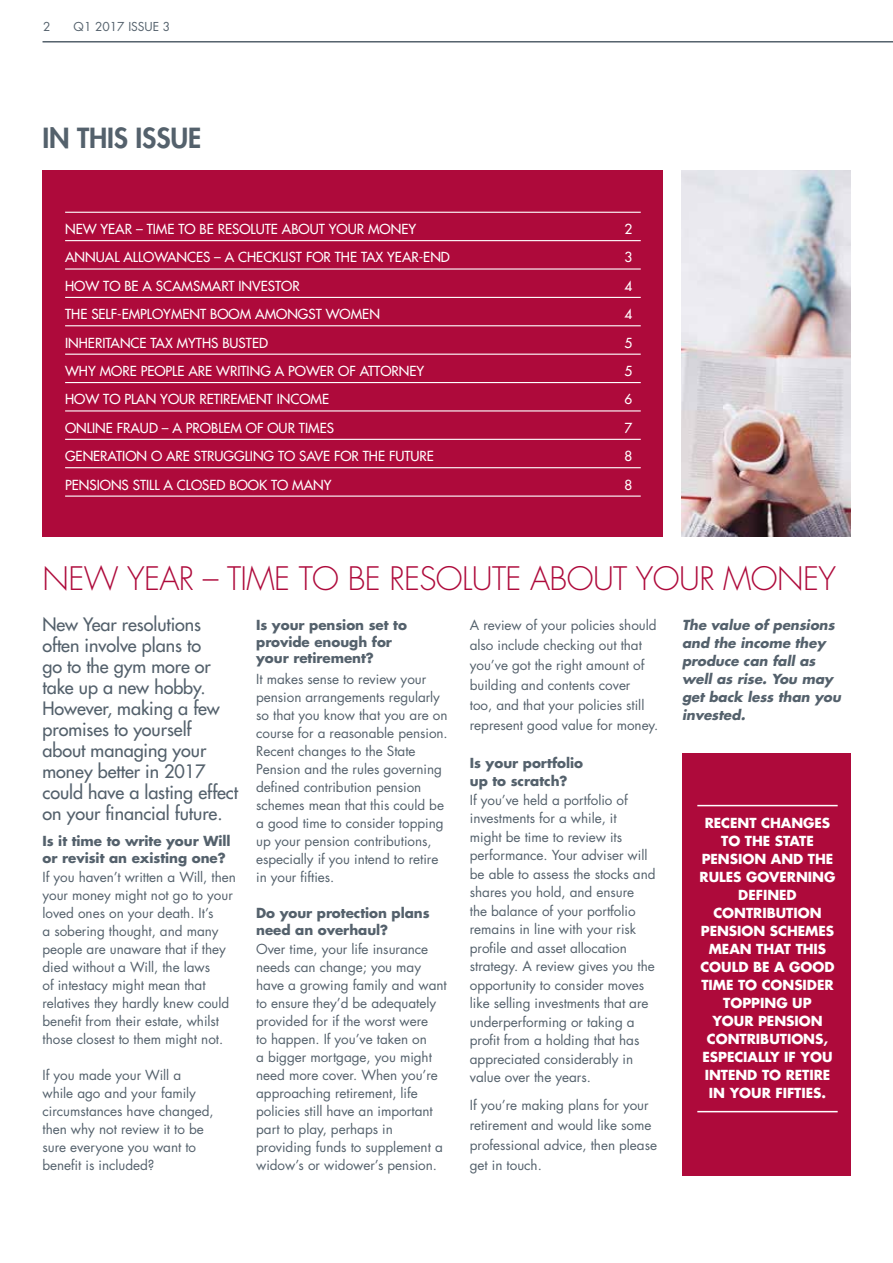
<style>
.page{position:relative;width:893px;height:1263px;background:#fff}
.page>*{position:absolute;margin:0;border:0;box-sizing:border-box;transform-origin:0 0}
.t1{font:300 31.5px "Futura LT";letter-spacing:-.02em;color:#ae0a3b}
.t2{font:800 27px "Futura";letter-spacing:-.005em;color:#54616c}
.t3{font:18px/21px "Futura";letter-spacing:-.005em;color:#54616c}
.t4{font:13.5px/18px "Futura";letter-spacing:-.005em;color:#54616c}
.t5{font:13.5px "Futura";color:#fff}
.t6{font:700 13.5px/18px "Futura";letter-spacing:-.005em;color:#fff;text-align:center}
.t7{font:700 13.5px/16.5px "Futura";letter-spacing:-.005em;color:#54616c}
.t8{font:italic 700 13.5px/18px "Futura";letter-spacing:-.005em;color:#54616c}
.t9{font:12px "Futura";color:#54616c}
</style>
<div class="page">
<hr style="left:43px;top:41px;width:850px;height:2px;background:#54616c">
<div style="left:43px;top:170px;width:620px;height:367px;background:#ae0a3b"></div>
<hr style="left:65px;top:212px;width:576px;height:1px;background:#fff">
<hr style="left:65px;top:240px;width:576px;height:1px;background:#fff">
<hr style="left:65px;top:268px;width:576px;height:2px;background:#fff">
<hr style="left:65px;top:297px;width:576px;height:1px;background:#fff">
<hr style="left:65px;top:325px;width:576px;height:1px;background:#fff">
<hr style="left:65px;top:354px;width:576px;height:1px;background:#fff">
<hr style="left:65px;top:382px;width:576px;height:1px;background:#fff">
<hr style="left:65px;top:410px;width:576px;height:1px;background:#fff">
<hr style="left:65px;top:439px;width:576px;height:1px;background:#fff">
<hr style="left:65px;top:467px;width:576px;height:1px;background:#fff">
<hr style="left:65px;top:495px;width:576px;height:2px;background:#fff">
<img style="left:682px;top:170px;width:168px;height:367px">
<div style="left:682px;top:753px;width:168px;height:422px;background:#ae0a3b"></div>
<hr style="left:697px;top:805px;width:141px;height:1px;background:#fff">
<hr style="left:697px;top:1111px;width:141px;height:1px;background:#fff">
<p class="t9" style="left:43px;top:18px;width:9px">2</p>
<p class="t9" style="left:74px;top:18px;width:98px">Q1 2017 ISSUE 3</p>
<h2 class="t2" style="left:43px;top:120px;width:160px">IN THIS ISSUE</h2>
<p class="t5" style="left:65px;top:220px;width:352px">NEW YEAR – TIME TO BE RESOLUTE ABOUT YOUR MONEY</p>
<p class="t5" style="left:624px;top:220px;width:9px">2</p>
<p class="t5" style="left:65px;top:249px;width:386px">ANNUAL ALLOWANCES – A CHECKLIST FOR THE TAX YEAR-END</p>
<p class="t5" style="left:624px;top:249px;width:9px">3</p>
<p class="t5" style="left:65px;top:277px;width:236px">HOW TO BE A SCAMSMART INVESTOR</p>
<p class="t5" style="left:624px;top:277px;width:9px">4</p>
<p class="t5" style="left:65px;top:305px;width:316px">THE SELF-EMPLOYMENT BOOM AMONGST WOMEN</p>
<p class="t5" style="left:624px;top:305px;width:9px">4</p>
<p class="t5" style="left:65px;top:334px;width:204px">INHERITANCE TAX MYTHS BUSTED</p>
<p class="t5" style="left:624px;top:334px;width:9px">5</p>
<p class="t5" style="left:65px;top:362px;width:361px">WHY MORE PEOPLE ARE WRITING A POWER OF ATTORNEY</p>
<p class="t5" style="left:624px;top:362px;width:9px">5</p>
<p class="t5" style="left:65px;top:391px;width:265px">HOW TO PLAN YOUR RETIREMENT INCOME</p>
<p class="t5" style="left:624px;top:391px;width:9px">6</p>
<p class="t5" style="left:65px;top:419px;width:270px">ONLINE FRAUD – A PROBLEM OF OUR TIMES</p>
<p class="t5" style="left:624px;top:419px;width:9px">7</p>
<p class="t5" style="left:65px;top:447px;width:370px">GENERATION O ARE STRUGGLING TO SAVE FOR THE FUTURE</p>
<p class="t5" style="left:624px;top:447px;width:9px">8</p>
<p class="t5" style="left:65px;top:476px;width:268px">PENSIONS STILL A CLOSED BOOK TO MANY</p>
<p class="t5" style="left:624px;top:476px;width:9px">8</p>
<h1 class="t1" style="left:42px;top:559px;width:795px">NEW YEAR – TIME TO BE RESOLUTE ABOUT YOUR MONEY</h1>
<h3 class="t3" style="left:42px;top:614px;width:197px">New Year resolutions often involve plans to<br>go to the gym more or take up a new hobby.<br>However, making a few promises to yourself about managing your money better in 2017 could have a lasting effect on your financial future.</h3>
<p class="t7" style="left:42px;top:832px;width:190px">Is it time to write your Will or revisit an existing one?</p>
<p class="t4" style="left:42px;top:868px;width:195px">If you haven’t written a Will, then your money might not go to your loved ones on your death. It’s<br>a sobering thought, and many people are unaware that if they died without a Will, the laws<br>of intestacy might mean that relatives they hardly knew could benefit from their estate, whilst those closest to them might not.</p>
<p class="t4" style="left:42px;top:1066px;width:173px">If you made your Will a while ago and your family circumstances have changed, then why not review it to be sure everyone you want to benefit is included?</p>
<p class="t7" style="left:256px;top:616px;width:152px">Is your pension set to provide enough for your retirement?</p>
<p class="t4" style="left:256px;top:670px;width:193px">It makes sense to review your pension arrangements regularly so that you know that you are on course for a reasonable pension.<br>Recent changes to the State<br>Pension and the rules governing defined contribution pension schemes mean that this could be a good time to consider topping up your pension contributions, especially if you intend to retire in your fifties.</p>
<p class="t7" style="left:256px;top:904px;width:175px">Do your protection plans need an overhaul?</p>
<p class="t4" style="left:256px;top:940px;width:192px">Over time, your life insurance needs can change; you may have a growing family and want to ensure they’d be adequately provided for if the worst were<br>to happen. If you’ve taken on<br>a bigger mortgage, you might need more cover. When you’re approaching retirement, life policies still have an important part to play, perhaps in providing funds to supplement a widow’s or widower’s pension.</p>
<p class="t4" style="left:470px;top:615px;width:190px;line-height:20px">A review of your policies should also include checking out that you’ve got the right amount of building and contents cover<br>too, and that your policies still represent good value for money.</p>
<p class="t7" style="left:470px;top:753px;width:115px;line-height:18.5px">Is your portfolio up to scratch?</p>
<p class="t4" style="left:470px;top:790px;width:187px;line-height:18.5px">If you’ve held a portfolio of investments for a while, it<br>might be time to review its performance. Your adviser will be able to assess the stocks and shares you hold, and ensure<br>the balance of your portfolio remains in line with your risk profile and asset allocation strategy. A review gives you the opportunity to consider moves like selling investments that are underperforming or taking a profit from a holding that has appreciated considerably in value over the years.</p>
<p class="t4" style="left:470px;top:1095px;width:189px;line-height:20px">If you’re making plans for your retirement and would like some professional advice, then please get in touch.</p>
<p class="t8" style="left:682px;top:616px;width:160px">The value of pensions and the income they produce can fall as well as rise. You may get back less than you invested.</p>
<p class="t6" style="left:699px;top:814px;width:137px">RECENT CHANGES<br>TO THE STATE<br>PENSION AND THE<br>RULES GOVERNING<br>DEFINED<br>CONTRIBUTION<br>PENSION SCHEMES<br>MEAN THAT THIS<br>COULD BE A GOOD<br>TIME TO CONSIDER<br>TOPPING UP<br>YOUR PENSION<br>CONTRIBUTIONS,<br>ESPECIALLY IF YOU<br>INTEND TO RETIRE<br>IN YOUR FIFTIES.</p>
</div>
